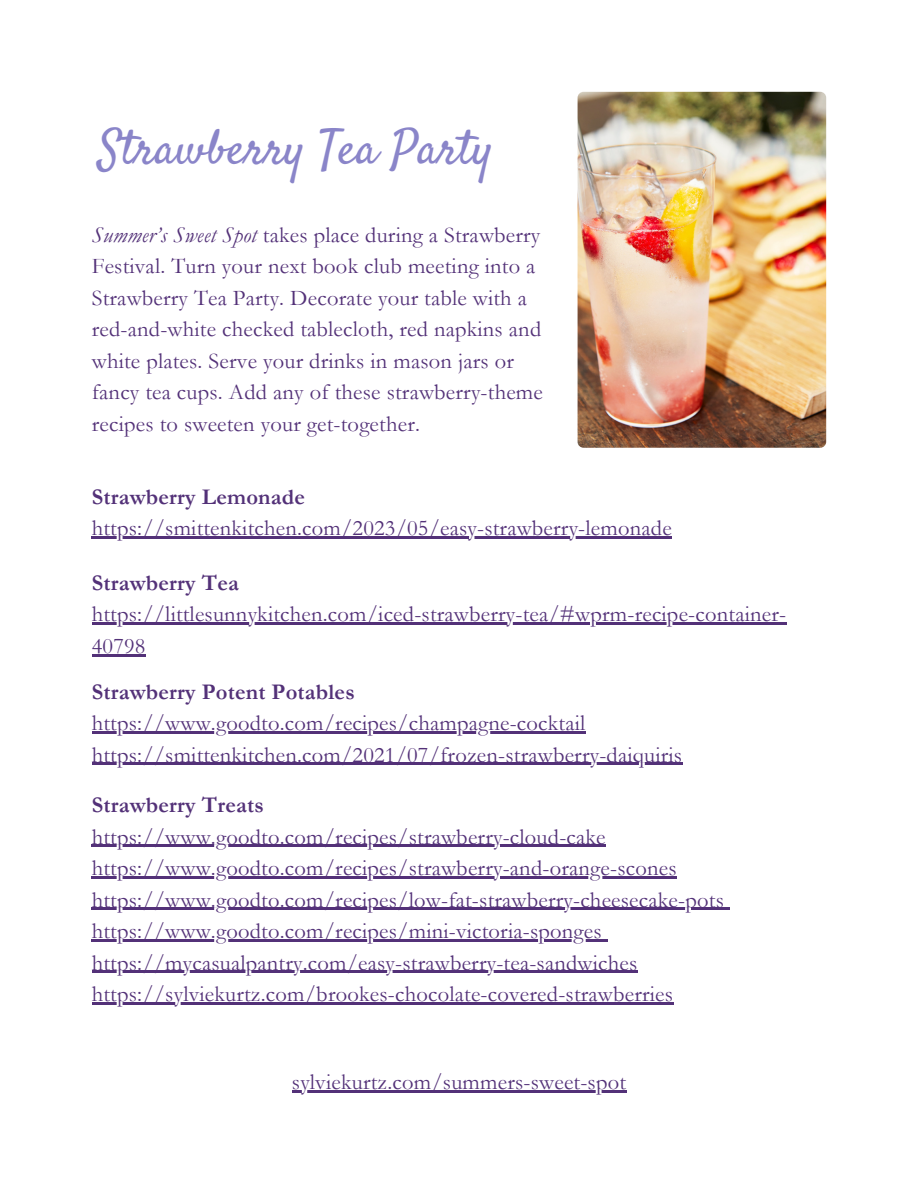
<style>
.page{position:relative;width:918px;height:1188px;background:#fff}
.page>*{position:absolute;margin:0;border:0;box-sizing:border-box;transform-origin:0 0}
.t1{font:48.3px "Satisfy";color:#8a85c9}
.t2{font:22.5px/31.5px "Garamond";letter-spacing:.01em;color:#533178}
.t3{font:700 22.5px "Garamond";letter-spacing:.01em;color:#533178}
.s1{font-style:italic}
</style>
<div class="page">
<img style="left:578px;top:92px;width:248px;height:356px;border-radius:6px">
<hr style="left:92px;top:537px;width:580px;height:2px;background:#533178">
<hr style="left:92px;top:731px;width:494px;height:2px;background:#533178">
<hr style="left:92px;top:763px;width:590px;height:2px;background:#533178">
<hr style="left:92px;top:623px;width:694px;height:2px;background:#533178">
<hr style="left:92px;top:654px;width:54px;height:2px;background:#533178">
<hr style="left:92px;top:845px;width:514px;height:2px;background:#533178">
<hr style="left:92px;top:876px;width:585px;height:2px;background:#533178">
<hr style="left:92px;top:908px;width:632px;height:2px;background:#533178">
<svg style="left:724px;top:908px;width:6px;height:2px"></svg>
<hr style="left:92px;top:939px;width:510px;height:2px;background:#533178">
<svg style="left:602px;top:939px;width:6px;height:2px"></svg>
<hr style="left:92px;top:971px;width:546px;height:2px;background:#533178">
<hr style="left:92px;top:1002px;width:581px;height:2px;background:#533178">
<hr style="left:292px;top:1090px;width:334px;height:2px;background:#533178">
<h1 class="t1" style="left:98px;top:118px;width:396px">Strawberry Tea Party</h1>
<p class="t2" style="left:92px;top:219px;width:453px"><span class="s1">Summer’s Sweet Spot</span> takes place during a Strawberry Festival. Turn your next book club meeting into a Strawberry Tea Party. Decorate your table with a red-and-white checked tablecloth, red napkins and white plates. Serve your drinks in mason jars or fancy tea cups. Add any of these strawberry-theme recipes to sweeten your get-together.</p>
<p class="t3" style="left:92px;top:485px;width:215px">Strawberry Lemonade</p>
<p class="t2" style="left:92px;top:513px;width:581px">https://smittenkitchen.com/2023/05/easy-strawberry-lemonade</p>
<p class="t3" style="left:92px;top:571px;width:149px">Strawberry Tea</p>
<p class="t2" style="left:92px;top:599px;width:696px">https://littlesunnykitchen.com/iced-strawberry-tea/#wprm-recipe-container-<br>40798</p>
<p class="t3" style="left:92px;top:679px;width:264px">Strawberry Potent Potables</p>
<p class="t2" style="left:92px;top:708px;width:592px">https://www.goodto.com/recipes/champagne-cocktail https://smittenkitchen.com/2021/07/frozen-strawberry-daiquiris</p>
<p class="t3" style="left:92px;top:793px;width:174px">Strawberry Treats</p>
<p class="t2" style="left:92px;top:821px;width:634px">https://www.goodto.com/recipes/strawberry-cloud-cake https://www.goodto.com/recipes/strawberry-and-orange-scones https://www.goodto.com/recipes/low-fat-strawberry-cheesecake-pots https://www.goodto.com/recipes/mini-victoria-sponges https://mycasualpantry.com/easy-strawberry-tea-sandwiches https://sylviekurtz.com/brookes-chocolate-covered-strawberries</p>
<p class="t2" style="left:292px;top:1067px;width:336px">sylviekurtz.com/summers-sweet-spot</p>
</div>
